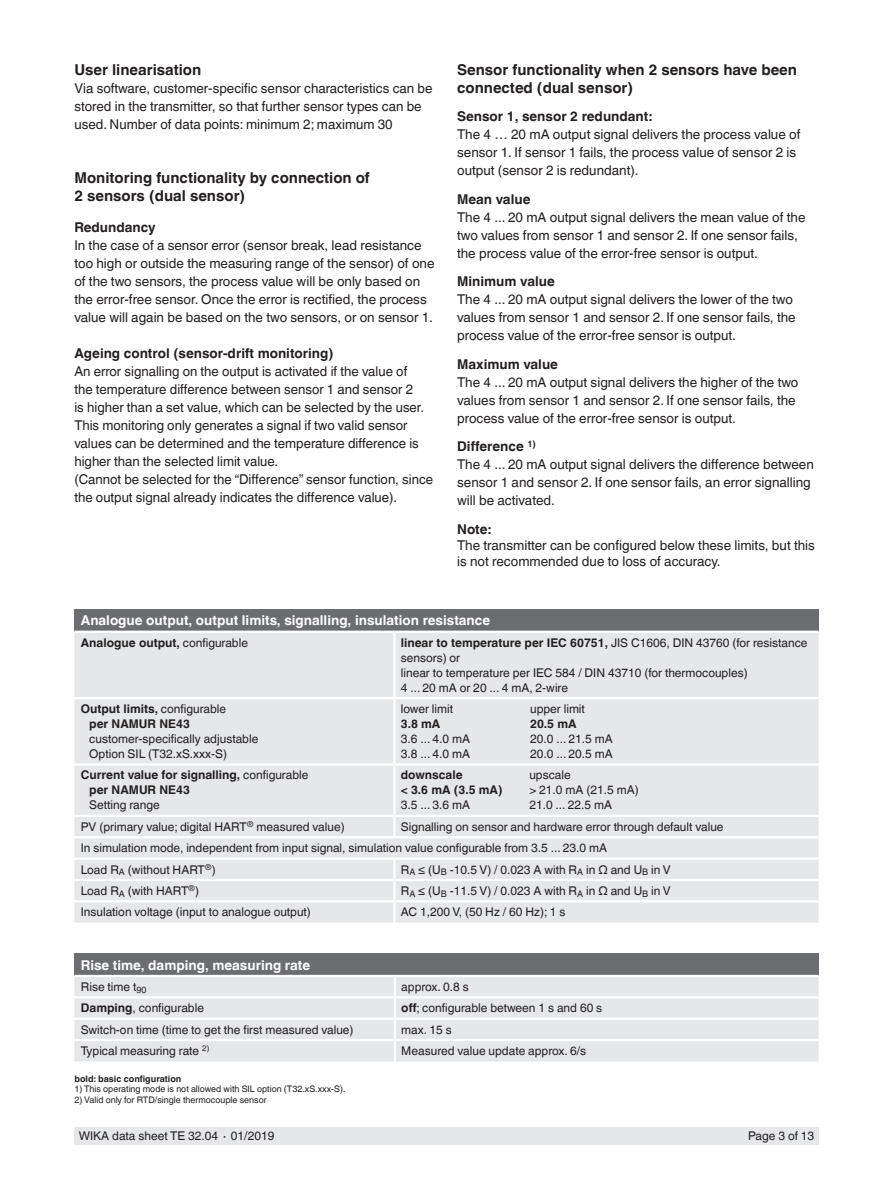
<style>
.page{position:relative;width:893px;height:1188px;background:#fff}
.page>*{position:absolute;margin:0;border:0;box-sizing:border-box;transform-origin:0 0}
.t1{font:700 15px/18px "Helvetica World";color:#231f20}
.t2{font:13.5px/18px "Helvetica World";color:#231f20}
.t3{font:700 13.5px "Helvetica World";color:#231f20}
.t4{font:700 13.5px "Helvetica World";color:#fff}
.t5{font:12px/15px "Helvetica World";color:#231f20}
.t6{font:700 12px/15px "Helvetica World";color:#231f20}
.t7{font:9px "Helvetica World";color:#231f20}
.t8{font:700 9px "Helvetica World";color:#231f20}
.s1{font-weight:700}
.s2{font-weight:400}
</style>
<div class="page">
<div style="left:74px;top:1128px;width:745px;height:17px;background:#e6e7e9"></div>
<div style="left:74px;top:609px;width:745px;height:23px;background:#6c6d70"></div>
<div style="left:74px;top:633px;width:745px;height:290px;background:#e6e7e9"></div>
<hr style="left:393px;top:633px;width:2px;height:64px;background:#fff">
<hr style="left:74px;top:697px;width:320px;height:2px;background:#fff">
<hr style="left:394px;top:697px;width:425px;height:2px;background:#fff">
<hr style="left:393px;top:699px;width:2px;height:64px;background:#fff">
<hr style="left:74px;top:763px;width:320px;height:3px;background:#fff">
<hr style="left:394px;top:763px;width:425px;height:3px;background:#fff">
<hr style="left:393px;top:766px;width:2px;height:49px;background:#fff">
<hr style="left:74px;top:815px;width:320px;height:2px;background:#fff">
<hr style="left:394px;top:815px;width:425px;height:2px;background:#fff">
<svg style="left:393px;top:817px;width:2px;height:19px"></svg>
<hr style="left:74px;top:836px;width:320px;height:2px;background:#fff">
<hr style="left:394px;top:836px;width:425px;height:2px;background:#fff">
<hr style="left:74px;top:857px;width:320px;height:3px;background:#fff">
<hr style="left:394px;top:857px;width:425px;height:3px;background:#fff">
<hr style="left:74px;top:879px;width:320px;height:2px;background:#fff">
<hr style="left:394px;top:879px;width:425px;height:2px;background:#fff">
<svg style="left:393px;top:860px;width:2px;height:40px"></svg>
<hr style="left:74px;top:900px;width:320px;height:2px;background:#fff">
<hr style="left:394px;top:900px;width:425px;height:2px;background:#fff">
<hr style="left:393px;top:902px;width:2px;height:21px;background:#fff">
<hr style="left:74px;top:631px;width:320px;height:2px;background:#fff">
<hr style="left:394px;top:631px;width:425px;height:2px;background:#fff">
<div style="left:74px;top:954px;width:745px;height:22px;background:#6c6d70"></div>
<div style="left:74px;top:977px;width:745px;height:84px;background:#e6e7e9"></div>
<svg style="left:394px;top:977px;width:2px;height:19px"></svg>
<hr style="left:74px;top:996px;width:321px;height:2px;background:#fff">
<hr style="left:395px;top:996px;width:424px;height:2px;background:#fff">
<hr style="left:394px;top:998px;width:2px;height:20px;background:#fff">
<hr style="left:74px;top:1018px;width:321px;height:2px;background:#fff">
<hr style="left:395px;top:1018px;width:424px;height:2px;background:#fff">
<svg style="left:394px;top:1020px;width:2px;height:19px"></svg>
<hr style="left:74px;top:1039px;width:321px;height:2px;background:#fff">
<hr style="left:395px;top:1039px;width:424px;height:2px;background:#fff">
<hr style="left:394px;top:1041px;width:2px;height:20px;background:#fff">
<hr style="left:74px;top:975px;width:321px;height:2px;background:#fff">
<hr style="left:395px;top:975px;width:424px;height:2px;background:#fff">
<p class="t1" style="left:74px;top:61px;width:128px">User linearisation</p>
<p class="t2" style="left:74px;top:79px;width:360px">Via software, customer-specific sensor characteristics can be stored in the transmitter, so that further sensor types can be used. Number of data points: minimum 2; maximum 30</p>
<p class="t1" style="left:74px;top:169px;width:297px">Monitoring functionality by connection of<br>2 sensors (dual sensor)</p>
<p class="t3" style="left:74px;top:220px;width:83px">Redundancy</p>
<p class="t2" style="left:74px;top:237px;width:362px">In the case of a sensor error (sensor break, lead resistance too high or outside the measuring range of the sensor) of one of the two sensors, the process value will be only based on the error-free sensor. Once the error is rectified, the process value will again be based on the two sensors, or on sensor 1.</p>
<p class="t3" style="left:74px;top:346px;width:261px">Ageing control (sensor-drift monitoring)</p>
<p class="t2" style="left:74px;top:363px;width:360px">An error signalling on the output is activated if the value of<br>the temperature difference between sensor 1 and sensor 2<br>is higher than a set value, which can be selected by the user.<br>This monitoring only generates a signal if two valid sensor values can be determined and the temperature difference is higher than the selected limit value.<br>(Cannot be selected for the “Difference” sensor function, since the output signal already indicates the difference value).</p>
<p class="t1" style="left:457px;top:61px;width:341px">Sensor functionality when 2 sensors have been connected (dual sensor)</p>
<p class="t3" style="left:457px;top:109px;width:197px">Sensor 1, sensor 2 redundant:</p>
<p class="t2" style="left:457px;top:126px;width:345px">The 4 … 20 mA output signal delivers the process value of sensor 1. If sensor 1 fails, the process value of sensor 2 is output (sensor 2 is redundant).</p>
<p class="t3" style="left:457px;top:191px;width:75px">Mean value</p>
<p class="t2" style="left:457px;top:208px;width:350px">The 4 ... 20 mA output signal delivers the mean value of the two values from sensor 1 and sensor 2. If one sensor fails, the process value of the error-free sensor is output.</p>
<p class="t3" style="left:457px;top:274px;width:99px">Minimum value</p>
<p class="t2" style="left:457px;top:291px;width:340px">The 4 ... 20 mA output signal delivers the lower of the two values from sensor 1 and sensor 2. If one sensor fails, the process value of the error-free sensor is output.</p>
<p class="t3" style="left:457px;top:356px;width:102px">Maximum value</p>
<p class="t2" style="left:457px;top:373px;width:343px">The 4 ... 20 mA output signal delivers the higher of the two values from sensor 1 and sensor 2. If one sensor fails, the process value of the error-free sensor is output.</p>
<p class="t2" style="left:457px;top:438px;width:358px"><span class="s1">Difference</span> <sup>1)<br></sup>The 4 ... 20 mA output signal delivers the difference between sensor 1 and sensor 2. If one sensor fails, an error signalling will be activated.</p>
<p class="t3" style="left:457px;top:521px;width:36px">Note:</p>
<p class="t2" style="left:457px;top:537px;width:359px;line-height:16px">The transmitter can be configured below these limits, but this is not recommended due to loss of accuracy.</p>
<p class="t4" style="left:81px;top:613px;width:411px">Analogue output, output limits, signalling, insulation resistance</p>
<p class="t6" style="left:81px;top:635px;width:169px">Analogue output, <span class="s2">configurable</span></p>
<p class="t5" style="left:401px;top:635px;width:408px"><span class="s1">linear to temperature per IEC 60751,</span> JIS C1606, DIN 43760 (for resistance sensors) or<br>linear to temperature per IEC 584 / DIN 43710 (for thermocouples)<br>4 ... 20 mA or 20 ... 4 mA, 2-wire</p>
<p class="t6" style="left:89px;top:701px;width:138px;text-indent:-9px">Output limits, <span class="s2">configurable </span>per NAMUR NE43</p>
<p class="t5" style="left:89px;top:731px;width:170px">customer-specifically adjustable<br>Option SIL (T32.xS.xxx-S)</p>
<p class="t5" style="left:401px;top:701px;width:54px">lower limit</p>
<p class="t5" style="left:530px;top:701px;width:56px">upper limit</p>
<p class="t6" style="left:401px;top:716px;width:41px">3.8 mA</p>
<p class="t6" style="left:530px;top:716px;width:48px">20.5 mA</p>
<p class="t5" style="left:401px;top:731px;width:71px">3.6 ... 4.0 mA</p>
<p class="t5" style="left:530px;top:731px;width:84px">20.0 ... 21.5 mA</p>
<p class="t5" style="left:401px;top:746px;width:71px">3.8 ... 4.0 mA</p>
<p class="t5" style="left:530px;top:746px;width:84px">20.0 ... 20.5 mA</p>
<p class="t6" style="left:89px;top:768px;width:221px;text-indent:-9px">Current value for signalling, <span class="s2">configurable </span>per NAMUR NE43</p>
<p class="t5" style="left:89px;top:798px;width:72px">Setting range</p>
<p class="t6" style="left:401px;top:768px;width:63px">downscale</p>
<p class="t5" style="left:529px;top:768px;width:43px">upscale</p>
<p class="t6" style="left:401px;top:783px;width:103px">&lt; 3.6 mA (3.5 mA)</p>
<p class="t5" style="left:529px;top:783px;width:111px">&gt; 21.0 mA (21.5 mA)</p>
<p class="t5" style="left:401px;top:798px;width:71px">3.5 ... 3.6 mA</p>
<p class="t5" style="left:529px;top:798px;width:84px">21.0 ... 22.5 mA</p>
<p class="t5" style="left:81px;top:819px;width:265px">PV (primary value; digital HART<sup>®</sup> measured value)</p>
<p class="t5" style="left:81px;top:816px;width:644px;line-height:21.3px;text-indent:320px">Signalling on sensor and hardware error through default value<br>In simulation mode, independent from input signal, simulation value configurable from 3.5 ... 23.0 mA<br>Load R<sub>A</sub> (without HART<sup>®</sup>)</p>
<p class="t5" style="left:401px;top:862px;width:271px">R<sub>A</sub> ≤ (U<sub>B</sub> -10.5 V) / 0.023 A with R<sub>A</sub> in Ω and U<sub>B</sub> in V</p>
<p class="t5" style="left:81px;top:883px;width:120px">Load R<sub>A</sub> (with HART<sup>®</sup>)</p>
<p class="t5" style="left:401px;top:883px;width:271px">R<sub>A</sub> ≤ (U<sub>B</sub> -11.5 V) / 0.023 A with R<sub>A</sub> in Ω and U<sub>B</sub> in V</p>
<p class="t5" style="left:81px;top:905px;width:232px">Insulation voltage (input to analogue output)</p>
<p class="t5" style="left:401px;top:905px;width:166px">AC 1,200 V, (50 Hz / 60 Hz); 1 s</p>
<p class="t4" style="left:81px;top:957px;width:231px">Rise time, damping, measuring rate</p>
<p class="t5" style="left:81px;top:979px;width:67px">Rise time t<sub>90</sub></p>
<p class="t5" style="left:401px;top:979px;width:69px">approx. 0.8 s</p>
<p class="t5" style="left:81px;top:1001px;width:125px"><span class="s1">Damping</span>, configurable</p>
<p class="t5" style="left:401px;top:1001px;width:202px"><span class="s1">off</span>; configurable between 1 s and 60 s</p>
<p class="t5" style="left:81px;top:1022px;width:274px">Switch-on time (time to get the first measured value)</p>
<p class="t5" style="left:401px;top:1022px;width:52px">max. 15 s</p>
<p class="t5" style="left:81px;top:1043px;width:130px">Typical measuring rate <sup>2)</sup></p>
<p class="t5" style="left:401px;top:1043px;width:186px">Measured value update approx. 6/s</p>
<p class="t8" style="left:74px;top:1074px;width:109px">bold: basic configuration</p>
<p class="t7" style="left:74px;top:1084px;width:273px">1) This operating mode is not allowed with SIL option (T32.xS.xxx-S).</p>
<p class="t7" style="left:74px;top:1095px;width:194px">2) Valid only for RTD/single thermocouple sensor</p>
<p class="t5" style="left:79px;top:1129px;width:197px">WIKA data sheet TE 32.04 ∙ 01/2019</p>
<p class="t5" style="left:748px;top:1129px;width:68px">Page 3 of 13</p>
</div>
